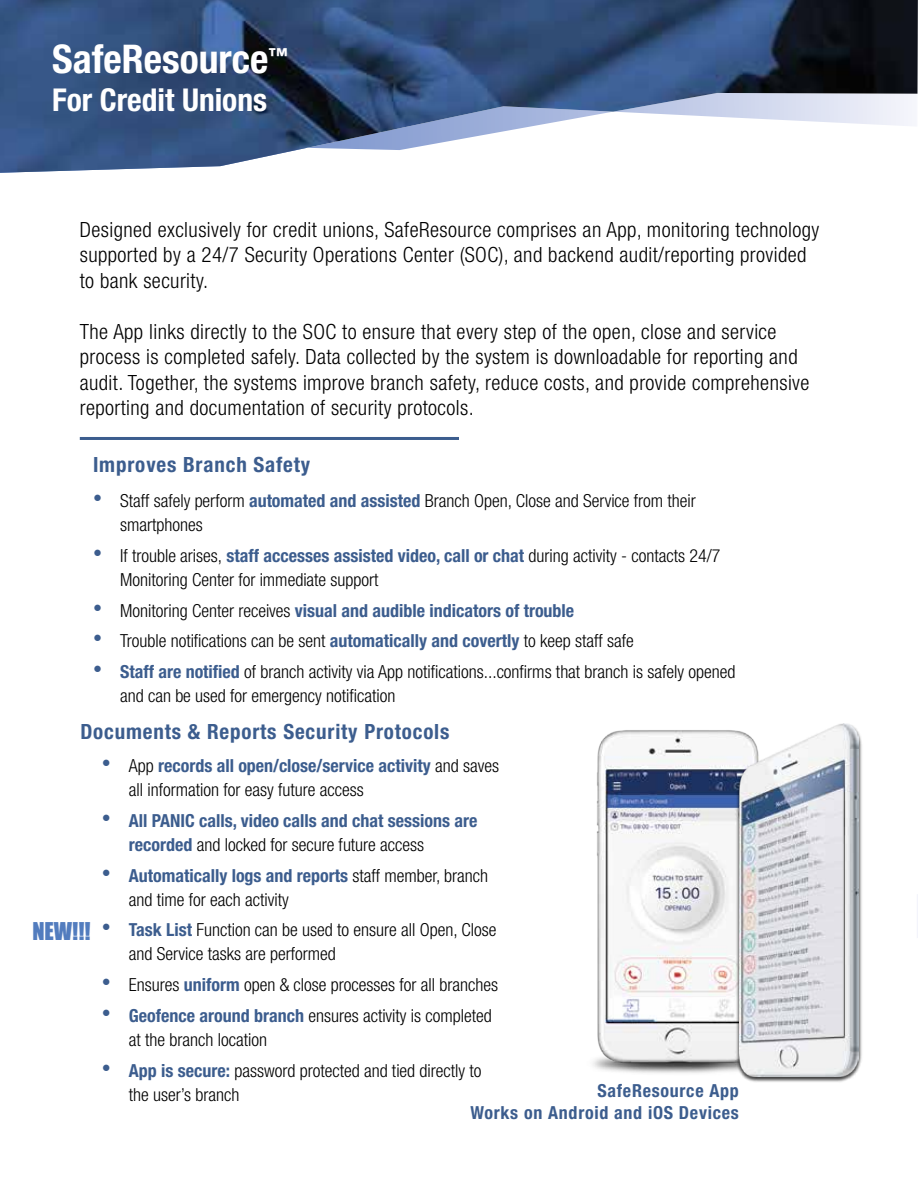
<style>
.page{position:relative;width:918px;height:1188px;background:#fff}
.page>*{position:absolute;margin:0;border:0;box-sizing:border-box;transform-origin:0 0}
.t1{font:700 condensed 39.6px "Helvetica Neue LT Std";color:#fff}
.t2{font:700 condensed 31.5px "Helvetica Neue LT Std";color:#fff}
.t3{font:22.5px "Impact";color:#527cbe}
.t4{font:300 condensed 21px/25.5px "Helvetica Neue LT Std";letter-spacing:.02em;color:#000}
.t5{font:700 condensed 21px "Helvetica Neue LT Std";letter-spacing:.04em;color:#3c5d8e}
.t6{font:300 condensed 18px/24px "Helvetica Neue LT Std";color:#000}
.t7{font:700 condensed 18px/24px "Helvetica Neue LT Std";color:#3c5d8e}
.t8{font:700 condensed 18px/21.6px "Helvetica Neue LT Std";letter-spacing:.04em;color:#3c5d8e;text-align:right}
.s1{font-family:"Arial";font-weight:400;font-stretch:normal;font-size:25.5px;color:#3c5d8e}
.s2{font-weight:700;color:#3c5d8e}
.s3{font-family:"Arial";font-weight:400;font-stretch:normal;font-size:25.5px}
.s4{font-weight:300;color:#000}
</style>
<div class="page">
<img style="left:0;top:0;width:918px;height:173px">
<img style="left:593px;top:730px;width:142px;height:343px">
<img style="left:735px;top:730px;width:127px;height:352px">
<img style="left:739px;top:723px;width:120px;height:353px">
<hr style="left:80px;top:437px;width:379px;height:3px;background:#3c5d8e">
<hr style="left:917px;top:894px;width:1px;height:44px;background:#f3f4fb">
<h1 class="t1" style="left:52px;top:35px;width:237px">SafeResource<sup>™</sup></h1>
<h2 class="t2" style="left:52px;top:81px;width:217px">For Credit Unions</h2>
<p class="t4" style="left:80px;top:217px;width:741px">Designed exclusively for credit unions, SafeResource comprises an App, monitoring technology supported by a 24/7 Security Operations Center (SOC), and backend audit/reporting provided to bank security.</p>
<p class="t4" style="left:80px;top:319px;width:731px">The App links directly to the SOC to ensure that every step of the open, close and service process is completed safely. Data collected by the system is downloadable for reporting and audit. Together, the systems improve branch safety, reduce costs, and provide comprehensive reporting and documentation of security protocols.</p>
<p class="t5" style="left:93px;top:452px;width:219px">Improves Branch Safety</p>
<p class="t6" style="left:120px;top:489px;width:577px;text-indent:-27px"><span class="s1">•</span> Staff safely perform <span class="s2">automated and assisted</span> Branch Open, Close and Service from their smartphones</p>
<p class="t6" style="left:120px;top:543px;width:602px;text-indent:-27px"><span class="s1">•</span> If trouble arises, <span class="s2">staff accesses assisted video, call or chat</span> during activity - contacts 24/7<br>Monitoring Center for immediate support</p>
<p class="t7" style="left:93px;top:598px;width:483px"><span class="s3">•</span> <span class="s4">Monitoring Center receives</span> visual and audible indicators of trouble</p>
<p class="t6" style="left:93px;top:629px;width:542px"><span class="s1">•</span> Trouble notifications can be sent <span class="s2">automatically and covertly</span> to keep staff safe</p>
<p class="t6" style="left:120px;top:660px;width:617px;text-indent:-27px"><span class="s1">•</span> <span class="s2">Staff are notified</span> of branch activity via App notifications...confirms that branch is safely opened and can be used for emergency notification</p>
<p class="t5" style="left:80px;top:718px;width:371px">Documents &amp; Reports Security Protocols</p>
<p class="t6" style="left:129px;top:754px;width:372px;text-indent:-27px"><span class="s1">•</span> App <span class="s2">records all open/close/service activity</span> and saves all information for easy future access</p>
<p class="t7" style="left:129px;top:808px;width:350px;text-indent:-27px"><span class="s3">•</span> All PANIC calls, video calls and chat sessions are recorded <span class="s4">and locked for secure future access</span></p>
<p class="t6" style="left:129px;top:863px;width:361px;text-indent:-27px"><span class="s1">•</span> <span class="s2">Automatically logs and reports</span> staff member, branch and time for each activity</p>
<p class="t6" style="left:129px;top:918px;width:369px;text-indent:-27px"><span class="s1">•</span> <span class="s2">Task List</span> Function can be used to ensure all Open, Close and Service tasks are performed</p>
<p class="t6" style="left:102px;top:973px;width:398px"><span class="s1">•</span> Ensures <span class="s2">uniform</span> open &amp; close processes for all branches</p>
<p class="t6" style="left:129px;top:1003px;width:365px;text-indent:-27px"><span class="s1">•</span> <span class="s2">Geofence around branch</span> ensures activity is completed at the branch location</p>
<p class="t6" style="left:129px;top:1058px;width:354px;text-indent:-27px"><span class="s1">•</span> <span class="s2">App is secure:</span> password protected and tied directly to the user’s branch</p>
<p class="t3" style="left:32px;top:914px;width:60px">NEW!!!</p>
<p class="t8" style="left:470px;top:1080px;width:270px">SafeResource App<br>Works on Android and iOS Devices</p>
</div>
